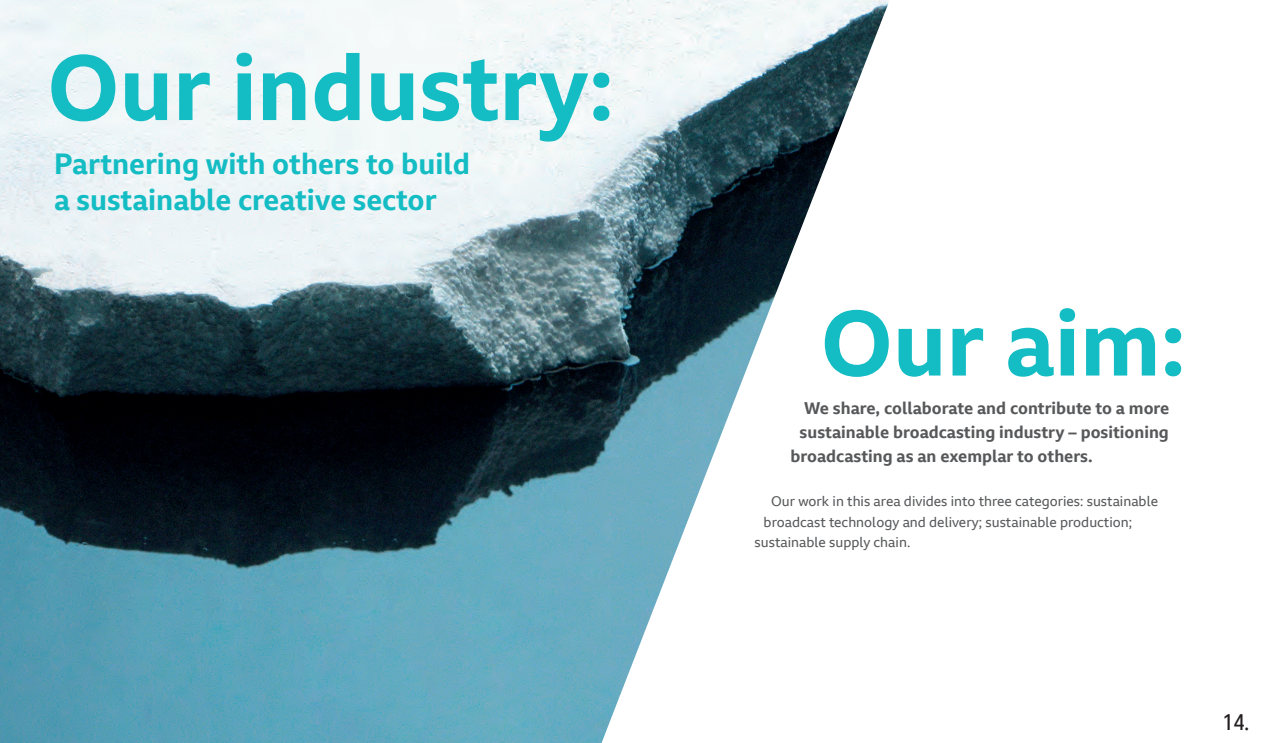
<style>
.page{position:relative;width:1262px;height:743px;background:#fff}
.page>*{position:absolute;margin:0;border:0;box-sizing:border-box;transform-origin:0 0}
.t1{font:700 90px "BBC Reith Sans";color:#14bcc4}
.t2{font:700 28.5px/36px "BBC Reith Sans";color:#14bcc4}
.t3{font:22.5px "BBC Reith Sans Cd";color:#231f20}
.t4{font:700 16.5px "BBC Reith Sans";color:#57585a}
.t5{font:13.5px "BBC Reith Sans";color:#57585a}
</style>
<div class="page">
<img style="left:0;top:0;width:889px;height:742px">
<h1 class="t1" style="left:47px;top:30px;width:568px">Our industry:</h1>
<h2 class="t2" style="left:54px;top:145px;width:417px">Partnering with others to build a sustainable creative sector</h2>
<h1 class="t1" style="left:820px;top:286px;width:366px">Our aim:</h1>
<p class="t4" style="left:804px;top:397px;width:367px">We share, collaborate and contribute to a more</p>
<p class="t4" style="left:799px;top:421px;width:371px">sustainable broadcasting industry – positioning</p>
<p class="t4" style="left:790px;top:445px;width:303px">broadcasting as an exemplar to others.</p>
<p class="t5" style="left:771px;top:493px;width:388px">Our work in this area divides into three categories: sustainable</p>
<p class="t5" style="left:763px;top:513px;width:370px">broadcast technology and delivery; sustainable production;</p>
<p class="t5" style="left:754px;top:533px;width:157px">sustainable supply chain.</p>
<h3 class="t3" style="left:1222px;top:707px;width:28px">14.</h3>
</div>
